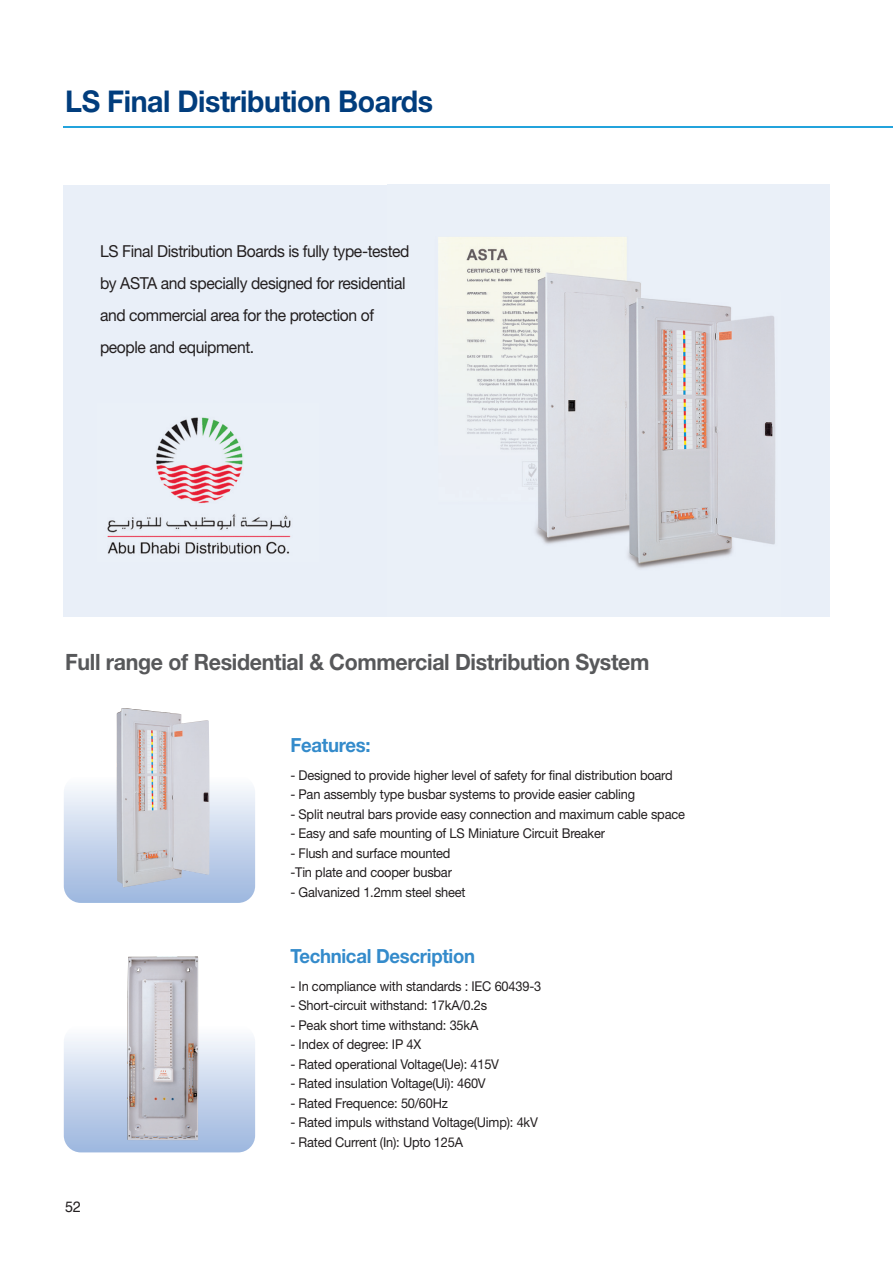
<style>
.page{position:relative;width:893px;height:1263px;background:#fff}
.page>*{position:absolute;margin:0;border:0;box-sizing:border-box;transform-origin:0 0}
.t1{font:700 30px "Helvetica Neue";letter-spacing:-.015em;color:#013d7d;scale:.95 1}
.t2{font:700 22.5px "Helvetica Neue";letter-spacing:-.015em;color:#57585a;scale:.95 1}
.t3{font:700 19.5px "Helvetica Neue";letter-spacing:-.015em;color:#348bcb;scale:.95 1}
.t4{font:16.5px/31.8px "Helvetica Neue";letter-spacing:-.025em;color:#231f20;scale:.95 1}
.t5{font:15px "Helvetica";color:#231f20;scale:.95 1}
.t6{font:13.5px/19.5px "Helvetica Neue";letter-spacing:-.015em;color:#231f20;scale:.95 1}
</style>
<div class="page">
<hr style="left:64px;top:127px;width:829px;height:1px;background:#23a3dc">
<div style="left:64px;top:185px;width:765px;height:432px;background:#e9eff8"></div>
<img style="left:438px;top:237px;width:338px;height:332px">
<svg style="left:64px;top:1025px;width:191px;height:127px;background:#cad7ed"></svg>
<svg style="left:64px;top:775px;width:191px;height:128px;background:#c8d6ec"></svg>
<img style="left:117px;top:708px;width:93px;height:180px">
<img style="left:127px;top:956px;width:71px;height:184px">
<img style="left:107px;top:417px;width:184px;height:137px">
<h1 class="t1" style="left:65px;top:83px;width:389px">LS Final Distribution Boards</h1>
<p class="t4" style="left:100px;top:235px;width:327px">LS Final Distribution Boards is fully type-tested by ASTA and specially designed for residential and commercial area for the protection of people and equipment.</p>
<h2 class="t2" style="left:65px;top:648px;width:617px">Full range of Residential &amp; Commercial Distribution System</h2>
<h3 class="t3" style="left:290px;top:733px;width:86px">Features:</h3>
<p class="t6" style="left:290px;top:765px;width:404px">- Designed to provide higher level of safety for final distribution board</p>
<p class="t6" style="left:290px;top:784px;width:364px">- Pan assembly type busbar systems to provide easier cabling</p>
<p class="t6" style="left:290px;top:804px;width:417px">- Split neutral bars provide easy connection and maximum cable space</p>
<p class="t6" style="left:290px;top:823px;width:333px">- Easy and safe mounting of LS Miniature Circuit Breaker</p>
<p class="t6" style="left:290px;top:843px;width:172px">- Flush and surface mounted -Tin plate and cooper busbar</p>
<p class="t6" style="left:290px;top:882px;width:186px">- Galvanized 1.2mm steel sheet</p>
<p class="t5" style="left:65px;top:1195px;width:18px">52</p>
<h3 class="t3" style="left:290px;top:944px;width:196px">Technical Description</h3>
<p class="t6" style="left:290px;top:976px;width:266px">- In compliance with standards : IEC 60439-3</p>
<p class="t6" style="left:290px;top:995px;width:209px">- Short-circuit withstand: 17kA/0.2s</p>
<p class="t6" style="left:290px;top:1015px;width:199px">- Peak short time withstand: 35kA</p>
<p class="t6" style="left:290px;top:1034px;width:139px">- Index of degree: IP 4X</p>
<p class="t6" style="left:290px;top:1054px;width:221px">- Rated operational Voltage(Ue): 415V</p>
<p class="t6" style="left:290px;top:1073px;width:207px">- Rated insulation Voltage(Ui): 460V</p>
<p class="t6" style="left:290px;top:1093px;width:167px">- Rated Frequence: 50/60Hz</p>
<p class="t6" style="left:290px;top:1112px;width:262px">- Rated impuls withstand Voltage(Uimp): 4kV</p>
<p class="t6" style="left:290px;top:1132px;width:183px">- Rated Current (In): Upto 125A</p>
</div>
